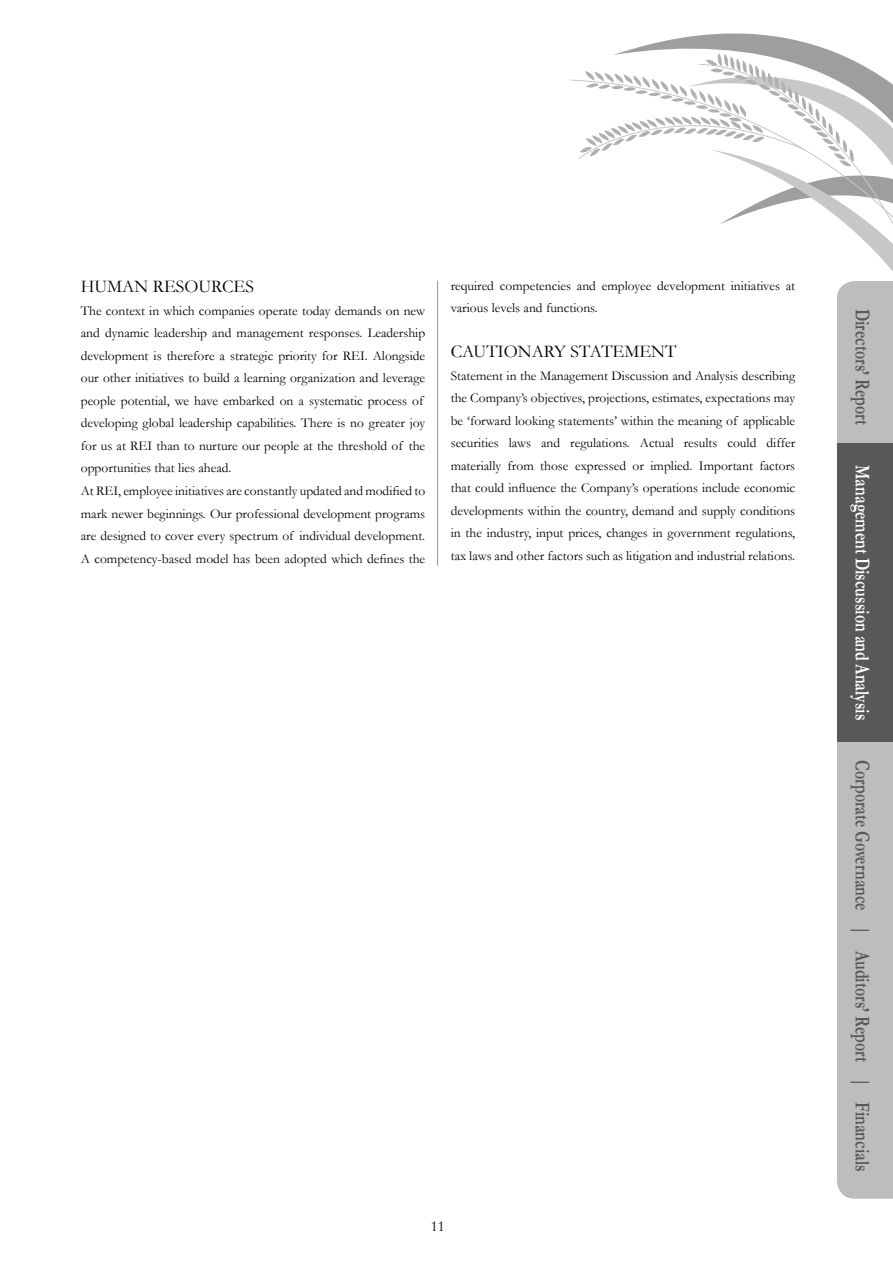
<style>
.page{position:relative;width:893px;height:1263px;background:#fff}
.page>*{position:absolute;margin:0;border:0;box-sizing:border-box;transform-origin:0 0}
.t1{font:700 21px "Garamond";color:#585858;scale:.75 1}
.t2{font:18px "Garamond";color:#000}
.t3{font:15px "Garamond";color:#000}
.t4{font:13.5px/22.5px "Garamond";color:#000}
.s1{color:#fff}
</style>
<div class="page">
<svg style="left:585px;top:33px;width:308px;height:238px"></svg>
<svg style="left:570px;top:79px;width:323px;height:162px"></svg>
<div style="left:837px;top:281px;width:56px;height:918px;background:#bdbdbd"></div>
<div style="left:837px;top:443px;width:56px;height:299px;background:#585858"></div>
<hr style="left:437px;top:281px;width:1px;height:285px;background:#949494">
<h2 class="t2" style="left:81px;top:275px;width:28px">Human</h2>
<h2 class="t2" style="left:153px;top:275px;width:24px">Resources</h2>
<p class="t4" style="left:81px;top:299px;width:346px">The context in which companies operate today demands on new and dynamic leadership and management responses. Leadership development is therefore a strategic priority for REI. Alongside our other initiatives to build a learning organization and leverage people potential, we have embarked on a systematic process of developing global leadership capabilities. There is no greater joy for us at REI than to nurture our people at the threshold of the opportunities that lies ahead.<br>At REI, employee initiatives are constantly updated and modified to mark newer beginnings. Our professional development programs are designed to cover every spectrum of individual development.<br>A competency-based model has been adopted which defines the</p>
<p class="t4" style="left:451px;top:274px;width:346px">required competencies and employee development initiatives at various levels and functions.</p>
<h2 class="t2" style="left:451px;top:339px;width:25px">Cautionary</h2>
<h2 class="t2" style="left:571px;top:339px;width:22px">Statement</h2>
<p class="t4" style="left:451px;top:364px;width:346px;text-align:justify">Statement in the Management Discussion and Analysis describing the Company’s objectives, projections, estimates, expectations may be ‘forward looking statements’ within the meaning of applicable securities laws and regulations. Actual results could differ materially from those expressed or implied. Important factors that could influence the Company’s operations include economic developments within the country, demand and supply conditions in the industry, input prices, changes in government regulations, tax laws and other factors such as litigation and industrial relations.</p>
<p class="t3" style="left:431px;top:1216px;width:16px">11</p>
<h1 class="t1" style="left:877px;top:309px;width:1151px;rotate:90deg">Directors’ Report | <span class="s1">Management Discussion and Analysis</span> | Corporate Governance | Auditors’ Report | Financials</h1>
</div>
